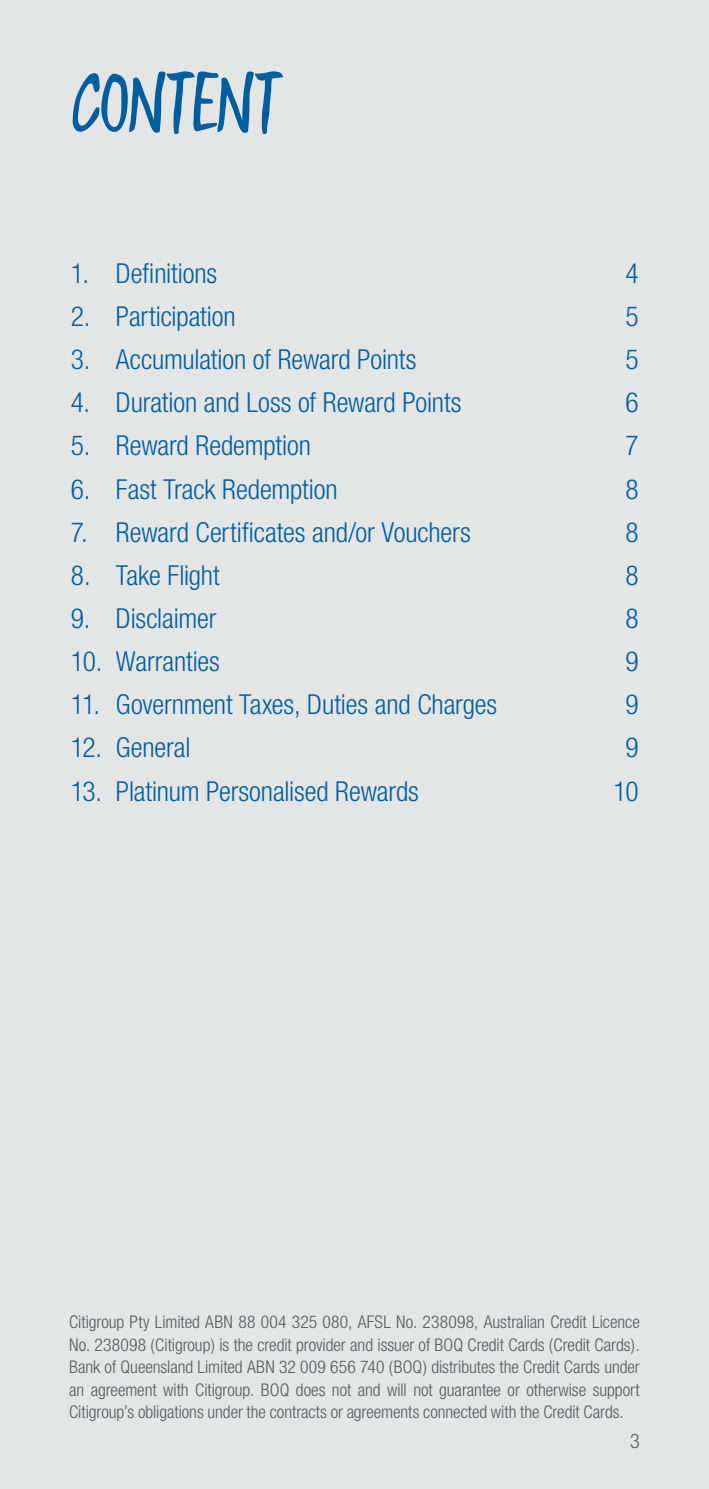
<style>
.page{position:relative;width:709px;height:1489px;background:#fff}
.page>*{position:absolute;margin:0;border:0;box-sizing:border-box;transform-origin:0 0}
.t1{font:77.5px "BOQ Brush V3";letter-spacing:-.01em;color:#005e9e}
.t2{font:300 condensed 27.5px "Helvetica Neue LT Com";letter-spacing:-.005em;color:#005e9e}
.t3{font:300 condensed 20px "Helvetica Neue LT Com";color:#58595b}
.t4{font:300 condensed 17.5px/22.5px "Helvetica Neue";color:#58595b;text-align:justify}
</style>
<div class="page">
<div style="left:0;top:0;width:709px;height:1488px;background:#e4e5e5"></div>
<h1 class="t1" style="left:71px;top:52px;width:212px">CONTENT</h1>
<h2 class="t2" style="left:71px;top:257px;width:148px">1. Definitions</h2>
<h2 class="t2" style="left:625px;top:257px;width:15px">4</h2>
<h2 class="t2" style="left:71px;top:300px;width:166px">2. Participation</h2>
<h2 class="t2" style="left:625px;top:300px;width:15px">5</h2>
<h2 class="t2" style="left:71px;top:343px;width:347px">3. Accumulation of Reward Points</h2>
<h2 class="t2" style="left:625px;top:343px;width:15px">5</h2>
<h2 class="t2" style="left:71px;top:387px;width:392px">4. Duration and Loss of Reward Points</h2>
<h2 class="t2" style="left:625px;top:387px;width:15px">6</h2>
<h2 class="t2" style="left:71px;top:430px;width:241px">5. Reward Redemption</h2>
<h2 class="t2" style="left:625px;top:430px;width:15px">7</h2>
<h2 class="t2" style="left:71px;top:473px;width:268px">6. Fast Track Redemption</h2>
<h2 class="t2" style="left:625px;top:473px;width:15px">8</h2>
<h2 class="t2" style="left:71px;top:516px;width:401px">7. Reward Certificates and/or Vouchers</h2>
<h2 class="t2" style="left:625px;top:516px;width:15px">8</h2>
<h2 class="t2" style="left:71px;top:559px;width:150px">8. Take Flight</h2>
<h2 class="t2" style="left:625px;top:559px;width:15px">8</h2>
<h2 class="t2" style="left:71px;top:602px;width:147px">9. Disclaimer</h2>
<h2 class="t2" style="left:625px;top:602px;width:15px">8</h2>
<h2 class="t2" style="left:71px;top:645px;width:151px">10. Warranties</h2>
<h2 class="t2" style="left:625px;top:645px;width:15px">9</h2>
<h2 class="t2" style="left:71px;top:688px;width:428px">11. Government Taxes, Duties and Charges</h2>
<h2 class="t2" style="left:625px;top:688px;width:15px">9</h2>
<h2 class="t2" style="left:71px;top:732px;width:121px">12. General</h2>
<h2 class="t2" style="left:625px;top:732px;width:15px">9</h2>
<h2 class="t2" style="left:71px;top:775px;width:349px">13. Platinum Personalised Rewards</h2>
<h2 class="t2" style="left:613px;top:775px;width:27px">10</h2>
<p class="t4" style="left:69px;top:1310px;width:572px">Citigroup Pty Limited ABN 88 004 325 080, AFSL No. 238098, Australian Credit Licence No. 238098 (Citigroup) is the credit provider and issuer of BOQ Credit Cards (Credit Cards).<br>Bank of Queensland Limited ABN 32 009 656 740 (BOQ) distributes the Credit Cards under an agreement with Citigroup. BOQ does not and will not guarantee or otherwise support Citigroup’s obligations under the contracts or agreements connected with the Credit Cards.</p>
<p class="t3" style="left:630px;top:1429px;width:11px">3</p>
</div>
